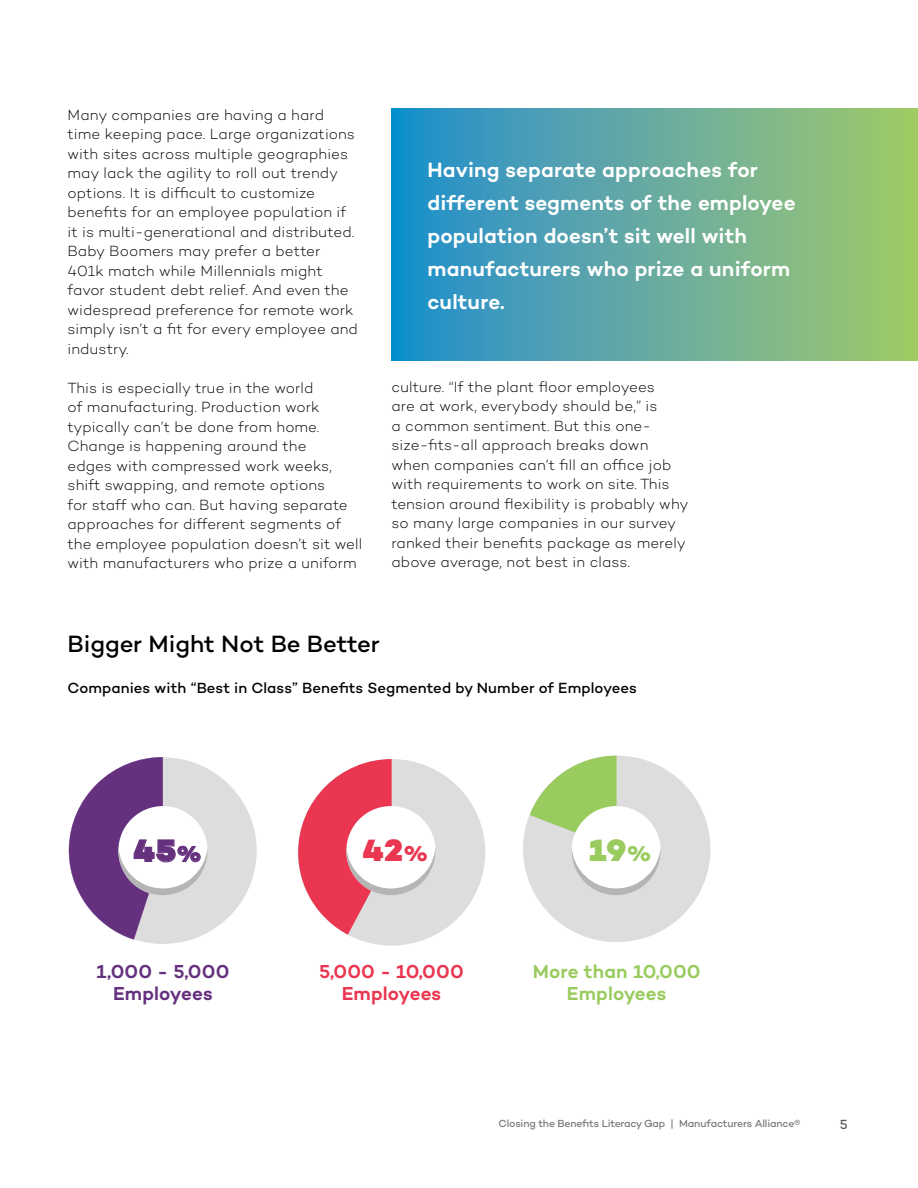
<style>
.page{position:relative;width:918px;height:1188px;background:#fff}
.page>*{position:absolute;margin:0;border:0;box-sizing:border-box;transform-origin:0 0}
.t1{font:900 31.35px "Campton";color:#65317e}
.t2{font:900 31.35px "Campton";color:#ea3650}
.t3{font:900 31.35px "Campton";color:#99cb5e}
.t4{font:500 24px "Campton";color:#000}
.t5{font:600 21px/33px "Campton";letter-spacing:.01em;color:#fff}
.t6{font:600 19.05px/21.9px "Campton";letter-spacing:.01em;color:#99cb5e;text-align:center}
.t7{font:600 19.05px/21.9px "Campton";letter-spacing:.01em;color:#ea3650;text-align:center}
.t8{font:600 19.05px/21.9px "Campton";letter-spacing:.01em;color:#65317e;text-align:center}
.t9{font:600 16.35px/19px "Campton";color:#221f20;text-align:right}
.t10{font:300 15px/19.5px "Campton";letter-spacing:.005em;color:#000}
.t11{font:500 15px "Campton";letter-spacing:.005em;color:#000}
.t12{font:500 13.5px "Campton";color:#58595b}
.t13{font:500 10.5px "Campton";letter-spacing:-.015em;color:#797a7d}
.s1{font-size:21.9px}
</style>
<div class="page">
<div style="left:298px;top:759px;width:187px;height:187px;background:#ddd;border-radius:50%"></div>
<div style="left:523px;top:756px;width:187px;height:186px;background:#ddd;border-radius:50%"></div>
<svg style="left:530px;top:756px;width:131px;height:139px"></svg>
<svg style="left:298px;top:759px;width:138px;height:176px"></svg>
<svg style="left:68px;top:757px;width:189px;height:187px"></svg>
<svg style="left:392px;top:108px;width:526px;height:252px;background:#63ab9e"></svg>
<p class="t10" style="left:68px;top:104px;width:292px">Many companies are having a hard time keeping pace. Large organizations with sites across multiple geographies may lack the agility to roll out trendy options. It is difficult to customize benefits for an employee population if it is multi-generational and distributed.<br>Baby Boomers may prefer a better 401k match while Millennials might favor student debt relief. And even the widespread preference for remote work simply isn’t a fit for every employee and industry.</p>
<p class="t10" style="left:68px;top:377px;width:296px">This is especially true in the world<br>of manufacturing. Production work typically can’t be done from home.<br>Change is happening around the<br>edges with compressed work weeks, shift swapping, and remote options<br>for staff who can. But having separate approaches for different segments of the employee population doesn’t sit well with manufacturers who prize a uniform</p>
<p class="t10" style="left:392px;top:377px;width:299px">culture. “If the plant floor employees<br>are at work, everybody should be,” is<br>a common sentiment. But this one&shy;size-fits-all approach breaks down when companies can’t fill an office job with requirements to work on site. This tension around flexibility is probably why so many large companies in our survey ranked their benefits package as merely above average, not best in class.</p>
<p class="t9" style="left:109px;top:108px;width:120px">Plan utilization</p>
<h3 class="t5" style="left:427px;top:153px;width:370px">Having separate approaches for different segments of the employee population doesn’t sit well with manufacturers who prize a uniform culture.</h3>
<p class="t9" style="left:22px;top:166px;width:207px">Selecting proper coverage during enrollment</p>
<h2 class="t4" style="left:68px;top:629px;width:314px">Bigger Might Not Be Better</h2>
<p class="t11" style="left:68px;top:678px;width:571px">Companies with “Best in Class” Benefits Segmented by Number of Employees</p>
<h1 class="t1" style="left:133px;top:831px;width:70px">45<span class="s1">%</span></h1>
<h1 class="t2" style="left:362px;top:831px;width:67px">42<span class="s1">%</span></h1>
<h1 class="t3" style="left:589px;top:831px;width:63px">19<span class="s1">%</span></h1>
<p class="t8" style="left:96px;top:960px;width:135px">1,000 - 5,000<br>Employees</p>
<p class="t7" style="left:319px;top:960px;width:146px">5,000 - 10,000<br>Employees</p>
<p class="t6" style="left:533px;top:960px;width:169px">More than 10,000<br>Employees</p>
<p class="t13" style="left:499px;top:1117px;width:303px">Closing the Benefits Literacy Gap | Manufacturers Alliance®</p>
<p class="t12" style="left:840px;top:1116px;width:9px">5</p>
</div>
